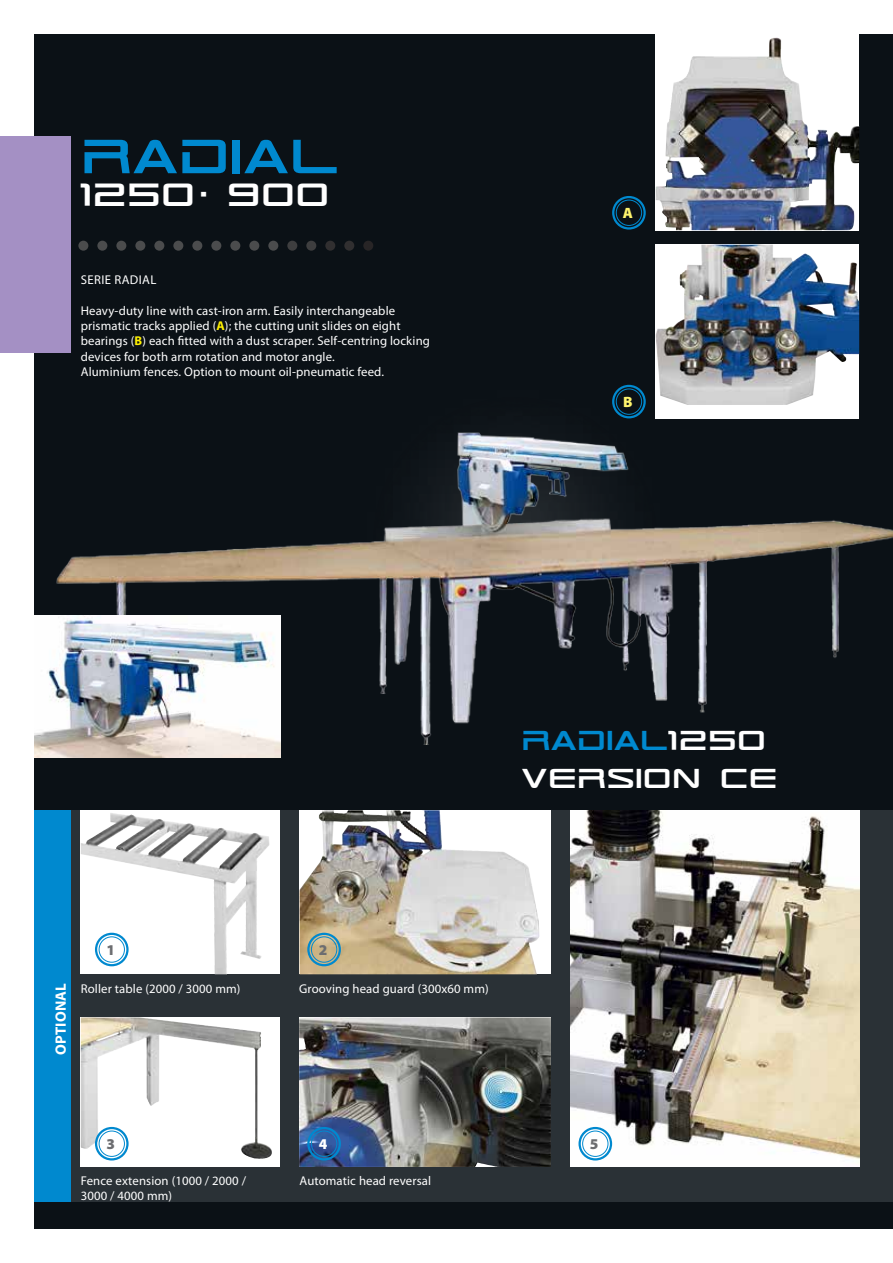
<style>
.page{position:relative;width:893px;height:1263px;background:#fff}
.page>*{position:absolute;margin:0;border:0;box-sizing:border-box;transform-origin:0 0}
.t1{font:63.45px "TR 909";letter-spacing:.01em;color:#0089cf}
.t2{font:42.3px "TR 909";letter-spacing:.01em;color:#fff}
.t3{font:36px/37.5px "TR 909";letter-spacing:.01em;color:#fff}
.t4{font:700 15px "Myriad Pro";letter-spacing:.01em;color:#fff}
.t5{font:900 15px "Myriad Pro";color:#6c6d70}
.t6{font:900 15px "Myriad Pro";color:#fff46d}
.t7{font:900 15px "Myriad Pro";color:#fff}
.t8{font:12.75px/15.3px "Myriad Pro";letter-spacing:.01em;color:#fff}
.t9{font:12.75px "Myriad Pro";letter-spacing:.03em;color:#fff}
.s1{font-family:"Arial";font-size:49.5px}
.s2{font-weight:700;color:#fff101}
.s3{color:#0089cf}
</style>
<div class="page">
<div style="left:34px;top:34px;width:859px;height:1195px;background:#0b1116"></div>
<div style="left:34px;top:810px;width:859px;height:392px;background:#2a3136"></div>
<div style="left:268px;top:241px;width:10px;height:10px;background:#4b4c4d;border-radius:50%"></div>
<div style="left:154px;top:241px;width:10px;height:10px;background:#4b4c4d;border-radius:50%"></div>
<div style="left:97px;top:241px;width:10px;height:10px;background:#4b4c4d;border-radius:50%"></div>
<div style="left:325px;top:241px;width:10px;height:10px;background:#312f30;border-radius:50%"></div>
<div style="left:211px;top:241px;width:10px;height:10px;background:#4b4c4d;border-radius:50%"></div>
<div style="left:287px;top:241px;width:10px;height:10px;background:#3e3e3f;border-radius:50%"></div>
<div style="left:173px;top:241px;width:10px;height:10px;background:#4b4c4d;border-radius:50%"></div>
<div style="left:116px;top:241px;width:10px;height:10px;background:#4b4c4d;border-radius:50%"></div>
<div style="left:344px;top:241px;width:10px;height:10px;background:#312f30;border-radius:50%"></div>
<div style="left:230px;top:241px;width:10px;height:10px;background:#4b4c4d;border-radius:50%"></div>
<div style="left:78px;top:241px;width:10px;height:10px;background:#4b4c4d;border-radius:50%"></div>
<div style="left:306px;top:241px;width:10px;height:10px;background:#3e3e3f;border-radius:50%"></div>
<div style="left:192px;top:241px;width:10px;height:10px;background:#4b4c4d;border-radius:50%"></div>
<div style="left:135px;top:241px;width:10px;height:10px;background:#4b4c4d;border-radius:50%"></div>
<div style="left:363px;top:241px;width:10px;height:10px;background:#282526;border-radius:50%"></div>
<div style="left:249px;top:241px;width:10px;height:10px;background:#4b4c4d;border-radius:50%"></div>
<div style="left:656px;top:34px;width:203px;height:196px;background:#fff"></div>
<img style="left:656px;top:38px;width:203px;height:192px">
<img style="left:656px;top:245px;width:203px;height:108px">
<svg style="left:81px;top:810px;width:199px;height:164px;background:#ececec"></svg>
<img style="left:81px;top:813px;width:146px;height:161px">
<div style="left:81px;top:1017px;width:199px;height:150px;background:#fff"></div>
<img style="left:81px;top:1017px;width:102px;height:132px">
<img style="left:299px;top:810px;width:252px;height:164px">
<img style="left:318px;top:810px;width:108px;height:55px">
<img style="left:299px;top:1017px;width:252px;height:150px">
<div style="left:34px;top:810px;width:36px;height:392px;background:#0089cf"></div>
<div style="left:95px;top:933px;width:34px;height:33px;border:2px solid #0089cf;border-radius:50%"></div>
<div style="left:99px;top:936px;width:26px;height:26px;border:1px solid #0089cf;border-radius:50%"></div>
<div style="left:307px;top:933px;width:34px;height:33px;border:2px solid #0089cf;border-radius:50%"></div>
<div style="left:311px;top:936px;width:26px;height:26px;border:1px solid #0089cf;border-radius:50%"></div>
<div style="left:612px;top:196px;width:34px;height:34px;border:2px solid #0089cf;border-radius:50%"></div>
<div style="left:616px;top:200px;width:26px;height:26px;border:1px solid #0089cf;border-radius:50%"></div>
<div style="left:95px;top:1127px;width:34px;height:33px;border:2px solid #0089cf;border-radius:50%"></div>
<div style="left:99px;top:1131px;width:26px;height:26px;border:1px solid #0089cf;border-radius:50%"></div>
<div style="left:307px;top:1127px;width:34px;height:33px;border:2px solid #0089cf;border-radius:50%"></div>
<div style="left:311px;top:1131px;width:26px;height:26px;border:1px solid #0089cf;border-radius:50%"></div>
<img style="left:40px;top:353px;width:853px;height:391px">
<img style="left:570px;top:810px;width:289px;height:357px">
<div style="left:578px;top:1127px;width:34px;height:33px;border:2px solid #0089cf;border-radius:50%"></div>
<div style="left:582px;top:1131px;width:26px;height:26px;border:1px solid #0089cf;border-radius:50%"></div>
<img style="left:34px;top:616px;width:246px;height:141px">
<div style="left:0;top:136px;width:70px;height:217px;background:#a490c4"></div>
<h1 class="t1" style="left:81px;top:114px;width:260px">RADIAL</h1>
<h2 class="t2" style="left:81px;top:167px;width:250px">1250<span class="s1">·</span> 900</h2>
<p class="t9" style="left:81px;top:272px;width:77px">SERIE RADIAL</p>
<p class="t8" style="left:81px;top:303px;width:351px">Heavy-duty line with cast-iron arm. Easily interchangeable prismatic tracks applied (<span class="s2">A</span>); the cutting unit slides on eight bearings (<span class="s2">B</span>) each fitted with a dust scraper. Self-centring locking devices for both arm rotation and motor angle.<br>Aluminium fences. Option to mount oil-pneumatic feed.</p>
<p class="t6" style="left:623px;top:203px;width:12px">A</p>
<p class="t6" style="left:623px;top:392px;width:11px">B</p>
<h3 class="t3" style="left:522px;top:719px;width:258px"><span class="s3">RADIAL</span>1250<br>VERSION CE</h3>
<p class="t4" style="left:51px;top:1055px;width:73px;rotate:-90deg">OPTIONAL</p>
<p class="t5" style="left:106px;top:940px;width:10px">1</p>
<p class="t5" style="left:319px;top:940px;width:10px">2</p>
<p class="t8" style="left:81px;top:981px;width:161px">Roller table (2000 / 3000 mm)</p>
<p class="t8" style="left:299px;top:981px;width:191px">Grooving head guard (300x60 mm)</p>
<p class="t5" style="left:106px;top:1134px;width:10px">3</p>
<p class="t7" style="left:319px;top:1134px;width:10px">4</p>
<p class="t8" style="left:81px;top:1172px;width:167px">Fence extension (1000 / 2000 /</p>
<p class="t8" style="left:300px;top:1172px;width:133px">Automatic head reversal</p>
<p class="t8" style="left:81px;top:1188px;width:93px">3000 / 4000 mm)</p>
<p class="t5" style="left:590px;top:1134px;width:10px">5</p>
</div>
